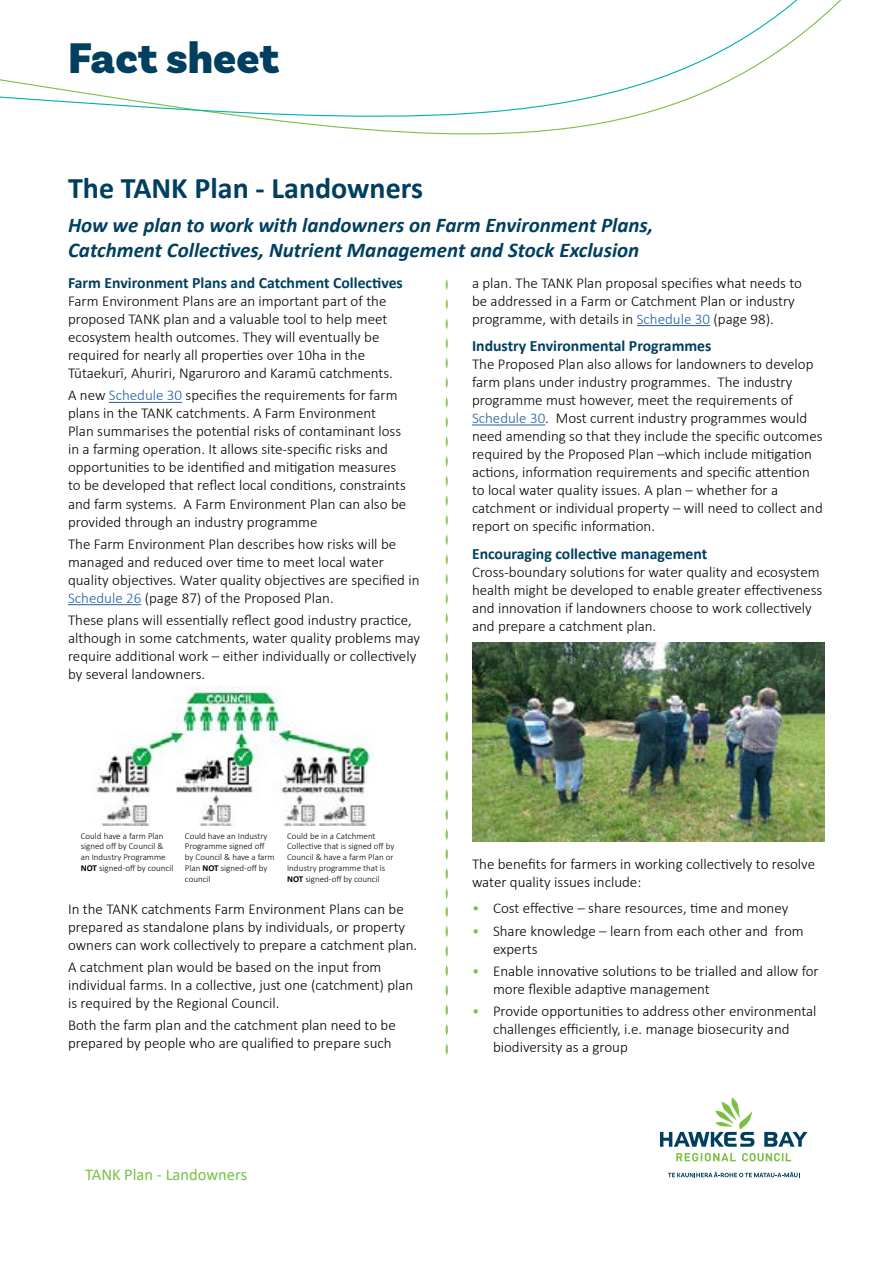
<style>
.page{position:relative;width:893px;height:1263px;background:#fff}
.page>*{position:absolute;margin:0;border:0;box-sizing:border-box;transform-origin:0 0}
.t1{font:900 45px "Basic Sans";color:#003f5f}
.t2{font:700 30px "Calibri";color:#003f5f}
.t3{font:italic 700 21px/25.2px "Calibri";color:#003f5f}
.t4{font:16.5px "Calibri";color:#7ac143}
.t5{font:700 15.75px "Calibri";color:#003f5f}
.t6{font:300 15px/18px "Calibri";color:#000}
.t7{font:300 9px/10.8px "Calibri";color:#000}
.s1{color:#215e9e}
.s2{font-weight:700}
.s3{color:#7ac143}
</style>
<div class="page">
<svg style="left:0;top:0;width:842px;height:135px"></svg>
<svg style="left:764px;top:1132px;width:43px;height:15px"></svg>
<svg style="left:660px;top:1097px;width:94px;height:50px"></svg>
<svg style="left:676px;top:1153px;width:115px;height:8px"></svg>
<svg style="left:668px;top:1172px;width:132px;height:5px"></svg>
<hr style="left:109px;top:402px;width:73px;height:1px;background:#215e9e">
<hr style="left:68px;top:604px;width:73px;height:1px;background:#215e9e">
<img style="left:93px;top:686px;width:280px;height:140px">
<hr style="left:637px;top:325px;width:73px;height:1px;background:#215e9e">
<hr style="left:472px;top:425px;width:73px;height:1px;background:#215e9e">
<img style="left:472px;top:642px;width:353px;height:200px">
<svg style="left:445px;top:888px;width:3px;height:11px"></svg>
<svg style="left:445px;top:691px;width:3px;height:12px"></svg>
<svg style="left:445px;top:672px;width:3px;height:11px"></svg>
<svg style="left:445px;top:652px;width:3px;height:11px"></svg>
<svg style="left:445px;top:633px;width:3px;height:11px"></svg>
<svg style="left:445px;top:613px;width:3px;height:11px"></svg>
<svg style="left:445px;top:593px;width:3px;height:11px"></svg>
<svg style="left:445px;top:574px;width:3px;height:11px"></svg>
<svg style="left:445px;top:554px;width:3px;height:11px"></svg>
<svg style="left:445px;top:534px;width:3px;height:11px"></svg>
<svg style="left:445px;top:515px;width:3px;height:11px"></svg>
<svg style="left:445px;top:495px;width:3px;height:11px"></svg>
<svg style="left:445px;top:475px;width:3px;height:12px"></svg>
<svg style="left:445px;top:456px;width:3px;height:11px"></svg>
<svg style="left:445px;top:436px;width:3px;height:11px"></svg>
<svg style="left:445px;top:417px;width:3px;height:11px"></svg>
<svg style="left:445px;top:397px;width:3px;height:11px"></svg>
<svg style="left:445px;top:377px;width:3px;height:11px"></svg>
<svg style="left:445px;top:358px;width:3px;height:11px"></svg>
<svg style="left:445px;top:338px;width:3px;height:11px"></svg>
<svg style="left:445px;top:318px;width:3px;height:11px"></svg>
<svg style="left:445px;top:299px;width:3px;height:11px"></svg>
<svg style="left:445px;top:279px;width:3px;height:11px"></svg>
<svg style="left:445px;top:868px;width:3px;height:11px"></svg>
<svg style="left:445px;top:849px;width:3px;height:11px"></svg>
<svg style="left:445px;top:1044px;width:3px;height:11px"></svg>
<svg style="left:445px;top:829px;width:3px;height:11px"></svg>
<svg style="left:445px;top:1024px;width:3px;height:11px"></svg>
<svg style="left:445px;top:809px;width:3px;height:11px"></svg>
<svg style="left:445px;top:1004px;width:3px;height:11px"></svg>
<svg style="left:445px;top:790px;width:3px;height:11px"></svg>
<svg style="left:445px;top:985px;width:3px;height:11px"></svg>
<svg style="left:445px;top:770px;width:3px;height:11px"></svg>
<svg style="left:445px;top:965px;width:3px;height:11px"></svg>
<svg style="left:445px;top:750px;width:3px;height:11px"></svg>
<svg style="left:445px;top:945px;width:3px;height:12px"></svg>
<svg style="left:445px;top:731px;width:3px;height:11px"></svg>
<svg style="left:445px;top:926px;width:3px;height:11px"></svg>
<svg style="left:445px;top:711px;width:3px;height:11px"></svg>
<svg style="left:445px;top:906px;width:3px;height:11px"></svg>
<h1 class="t1" style="left:68px;top:30px;width:213px">Fact sheet</h1>
<h2 class="t2" style="left:68px;top:167px;width:357px">The TANK Plan - Landowners</h2>
<h3 class="t3" style="left:68px;top:211px;width:587px">How we plan to work with landowners on Farm Environment Plans,<br>Catchment Collectives, Nutrient Management and Stock Exclusion</h3>
<p class="t5" style="left:68px;top:272px;width:336px">Farm Environment Plans and Catchment Collectives</p>
<p class="t6" style="left:68px;top:292px;width:326px">Farm Environment Plans are an important part of the proposed TANK plan and a valuable tool to help meet ecosystem health outcomes. They will eventually be required for nearly all properties over 10ha in the Tūtaekurī, Ahuriri, Ngaruroro and Karamū catchments.</p>
<p class="t6" style="left:68px;top:386px;width:340px">A new <span class="s1">Schedule 30</span> specifies the requirements for farm plans in the TANK catchments. A Farm Environment<br>Plan summarises the potential risks of contaminant loss in a farming operation. It allows site-specific risks and opportunities to be identified and mitigation measures to be developed that reflect local conditions, constraints and farm systems. A Farm Environment Plan can also be provided through an industry programme</p>
<p class="t6" style="left:68px;top:535px;width:353px">The Farm Environment Plan describes how risks will be managed and reduced over time to meet local water quality objectives. Water quality objectives are specified in <span class="s1">Schedule 26</span> (page 87) of the Proposed Plan.</p>
<p class="t6" style="left:68px;top:611px;width:353px">These plans will essentially reflect good industry practice, although in some catchments, water quality problems may require additional work – either individually or collectively by several landowners.</p>
<p class="t6" style="left:472px;top:274px;width:331px">a plan. The TANK Plan proposal specifies what needs to be addressed in a Farm or Catchment Plan or industry programme, with details in <span class="s1">Schedule 30</span> (page 98).</p>
<p class="t5" style="left:472px;top:335px;width:241px">Industry Environmental Programmes</p>
<p class="t6" style="left:472px;top:355px;width:352px">The Proposed Plan also allows for landowners to develop farm plans under industry programmes. The industry programme must however, meet the requirements of <span class="s1">Schedule 30</span>. Most current industry programmes would need amending so that they include the specific outcomes required by the Proposed Plan –which include mitigation actions, information requirements and specific attention to local water quality issues. A plan – whether for a catchment or individual property – will need to collect and report on specific information.</p>
<p class="t5" style="left:472px;top:542px;width:237px">Encouraging collective management</p>
<p class="t6" style="left:472px;top:562px;width:352px">Cross-boundary solutions for water quality and ecosystem health might be developed to enable greater effectiveness and innovation if landowners choose to work collectively and prepare a catchment plan.</p>
<p class="t7" style="left:81px;top:830px;width:94px">Could have a farm Plan signed off by Council &amp; an Industry Programme<br><span class="s2">NOT</span> signed-off by council</p>
<p class="t7" style="left:185px;top:830px;width:91px">Could have an Industry<br>Programme signed off by Council &amp; have a farm<br>Plan <span class="s2">NOT</span> signed-off by council</p>
<p class="t7" style="left:287px;top:830px;width:109px">Could be in a Catchment<br>Collective that is signed off by<br>Council &amp; have a farm Plan or<br>Industry programme that is<br><span class="s2">NOT</span> signed-off by council</p>
<p class="t6" style="left:68px;top:900px;width:351px">In the TANK catchments Farm Environment Plans can be prepared as standalone plans by individuals, or property owners can work collectively to prepare a catchment plan.</p>
<p class="t6" style="left:68px;top:958px;width:347px">A catchment plan would be based on the input from individual farms. In a collective, just one (catchment) plan is required by the Regional Council.</p>
<p class="t6" style="left:68px;top:1016px;width:329px">Both the farm plan and the catchment plan need to be prepared by people who are qualified to prepare such</p>
<p class="t4" style="left:85px;top:1163px;width:164px">TANK Plan - Landowners</p>
<p class="t6" style="left:472px;top:855px;width:345px">The benefits for farmers in working collectively to resolve water quality issues include:</p>
<p class="t6" style="left:472px;top:899px;width:318px"><span class="s3">•</span> Cost effective – share resources, time and money</p>
<p class="t6" style="left:493px;top:921px;width:312px;text-indent:-21px"><span class="s3">•</span> Share knowledge – learn from each other and from experts</p>
<p class="t6" style="left:493px;top:962px;width:327px;text-indent:-21px"><span class="s3">•</span> Enable innovative solutions to be trialled and allow for more flexible adaptive management</p>
<p class="t6" style="left:493px;top:1002px;width:325px;text-indent:-21px"><span class="s3">•</span> Provide opportunities to address other environmental challenges efficiently, i.e. manage biosecurity and biodiversity as a group</p>
</div>
